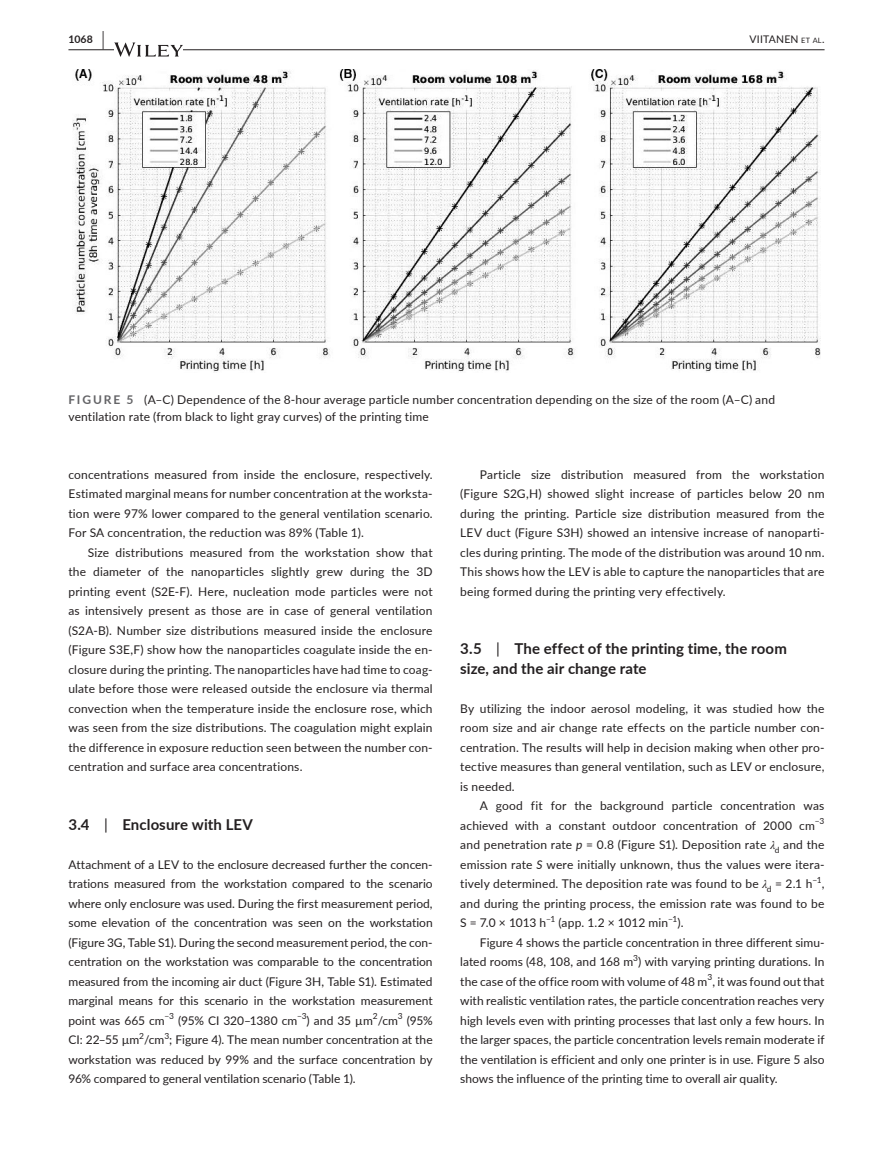
<style>
.page{position:relative;width:893px;height:1174px;background:#fff}
.page>*{position:absolute;margin:0;border:0;box-sizing:border-box;transform-origin:0 0}
.t1{font:700 15px/19.5px "Lato";letter-spacing:.005em;color:#231f20}
.t2{font:12px/19.5px "Lato";letter-spacing:.01em;color:#231f20;text-align:justify}
.t3{font:10.5px "Lato";letter-spacing:.015em;color:#231f20}
.t4{font:700 10.5px "Lato";color:#231f20}
.t5{font:8.4px "Lato";color:#231f20}
.s1{font-size:19.5px}
.s2{font-size:7.35px}
.s3{font-weight:700;color:#636366}
.s4{font-weight:400}
.s5{font-style:italic}
.s6{font-family:"STIX";font-style:italic}
</style>
<div class="page">
<hr style="left:68px;top:49px;width:756px;height:1px;background:#231f20">
<svg style="left:114px;top:42px;width:69px;height:15px"></svg>
<img style="left:72px;top:69px;width:749px;height:303px">
<p class="t4" style="left:68px;top:31px;width:37px">1068 <span class="s1">|</span></p>
<p class="t3" style="left:750px;top:31px;width:76px">VIITANEN <span class="s2">et al</span>.</p>
<p class="t2" style="left:68px;top:391px;width:708px;line-height:16.5px"><span class="s3">FIGURE 5</span> (A–C) Dependence of the 8-hour average particle number concentration depending on the size of the room (A–C) and ventilation rate (from black to light gray curves) of the printing time</p>
<p class="t2" style="left:68px;top:464px;width:366px">concentrations measured from inside the enclosure, respectively.<br>Estimated marginal means for number concentration at the worksta&shy;tion were 97% lower compared to the general ventilation scenario.<br>For SA concentration, the reduction was 89% (Table 1).</p>
<p class="t2" style="left:68px;top:542px;width:366px;text-indent:20px">Size distributions measured from the workstation show that the diameter of the nanoparticles slightly grew during the 3D printing event (S2E-F). Here, nucleation mode particles were not as intensively present as those are in case of general ventilation (S2A-B). Number size distributions measured inside the enclosure (Figure S3E,F) show how the nanoparticles coagulate inside the en&shy;closure during the printing. The nanoparticles have had time to coag&shy;ulate before those were released outside the enclosure via thermal convection when the temperature inside the enclosure rose, which was seen from the size distributions. The coagulation might explain the difference in exposure reduction seen between the number con&shy;centration and surface area concentrations.</p>
<p class="t1" style="left:68px;top:814px;width:186px">3.4 <span class="s4">|</span> Enclosure with LEV</p>
<p class="t2" style="left:68px;top:854px;width:366px">Attachment of a LEV to the enclosure decreased further the concen&shy;trations measured from the workstation compared to the scenario where only enclosure was used. During the first measurement period, some elevation of the concentration was seen on the workstation (Figure 3G, Table S1). During the second measurement period, the con&shy;centration on the workstation was comparable to the concentration measured from the incoming air duct (Figure 3H, Table S1). Estimated marginal means for this scenario in the workstation measurement point was 665 cm<sup>−3</sup> (95% CI 320–1380 cm<sup>−3</sup>) and 35 µm<sup>2</sup>/cm<sup>3</sup> (95% CI: 22–55 µm<sup>2</sup>/cm<sup>3</sup>; Figure 4). The mean number concentration at the workstation was reduced by 99% and the surface concentration by 96% compared to general ventilation scenario (Table 1).</p>
<p class="t2" style="left:460px;top:464px;width:366px;text-indent:20px">Particle size distribution measured from the workstation (Figure S2G,H) showed slight increase of particles below 20 nm during the printing. Particle size distribution measured from the LEV duct (Figure S3H) showed an intensive increase of nanoparti&shy;cles during printing. The mode of the distribution was around 10 nm.<br>This shows how the LEV is able to capture the nanoparticles that are being formed during the printing very effectively.</p>
<p class="t1" style="left:460px;top:638px;width:328px">3.5 <span class="s4">|</span> The effect of the printing time, the room size, and the air change rate</p>
<p class="t2" style="left:460px;top:698px;width:366px">By utilizing the indoor aerosol modeling, it was studied how the room size and air change rate effects on the particle number con&shy;centration. The results will help in decision making when other pro&shy;tective measures than general ventilation, such as LEV or enclosure, is needed.</p>
<p class="t2" style="left:460px;top:795px;width:366px;text-indent:20px">A good fit for the background particle concentration was achieved with a constant outdoor concentration of 2000 cm<sup>−3 </sup>and penetration rate <span class="s5">p</span> = 0.8 (Figure S1). Deposition rate <span class="s6">λ</span><sub>d</sub> and the emission rate <span class="s5">S</span> were initially unknown, thus the values were itera&shy;tively determined. The deposition rate was found to be <span class="s6">λ</span><sub>d</sub> = 2.1 h</p>
<p class="t5" style="left:812px;top:874px;width:11px">−1</p>
<p class="t2" style="left:460px;top:873px;width:366px;text-indent:361px">, and during the printing process, the emission rate was found to be S = 7.0 × 1013 h</p>
<p class="t5" style="left:546px;top:913px;width:11px">−1</p>
<p class="t2" style="left:558px;top:912px;width:111px">(app. 1.2 × 1012 min</p>
<p class="t5" style="left:668px;top:913px;width:11px">−1</p>
<p class="t2" style="left:677px;top:912px;width:8px">).</p>
<p class="t2" style="left:480px;top:932px;width:346px">Figure 4 shows the particle concentration in three different simu-</p>
<p class="t2" style="left:460px;top:951px;width:366px">lated rooms (48, 108, and 168 m ) with varying printing durations. In</p>
<p class="t5" style="left:633px;top:952px;width:6px">3</p>
<p class="t2" style="left:460px;top:971px;width:366px">the case of the office room with volume of 48 m<sup>3</sup>, it was found out that with realistic ventilation rates, the particle concentration reaches very high levels even with printing processes that last only a few hours. In the larger spaces, the particle concentration levels remain moderate if the ventilation is efficient and only one printer is in use. Figure 5 also shows the influence of the printing time to overall air quality.</p>
</div>
